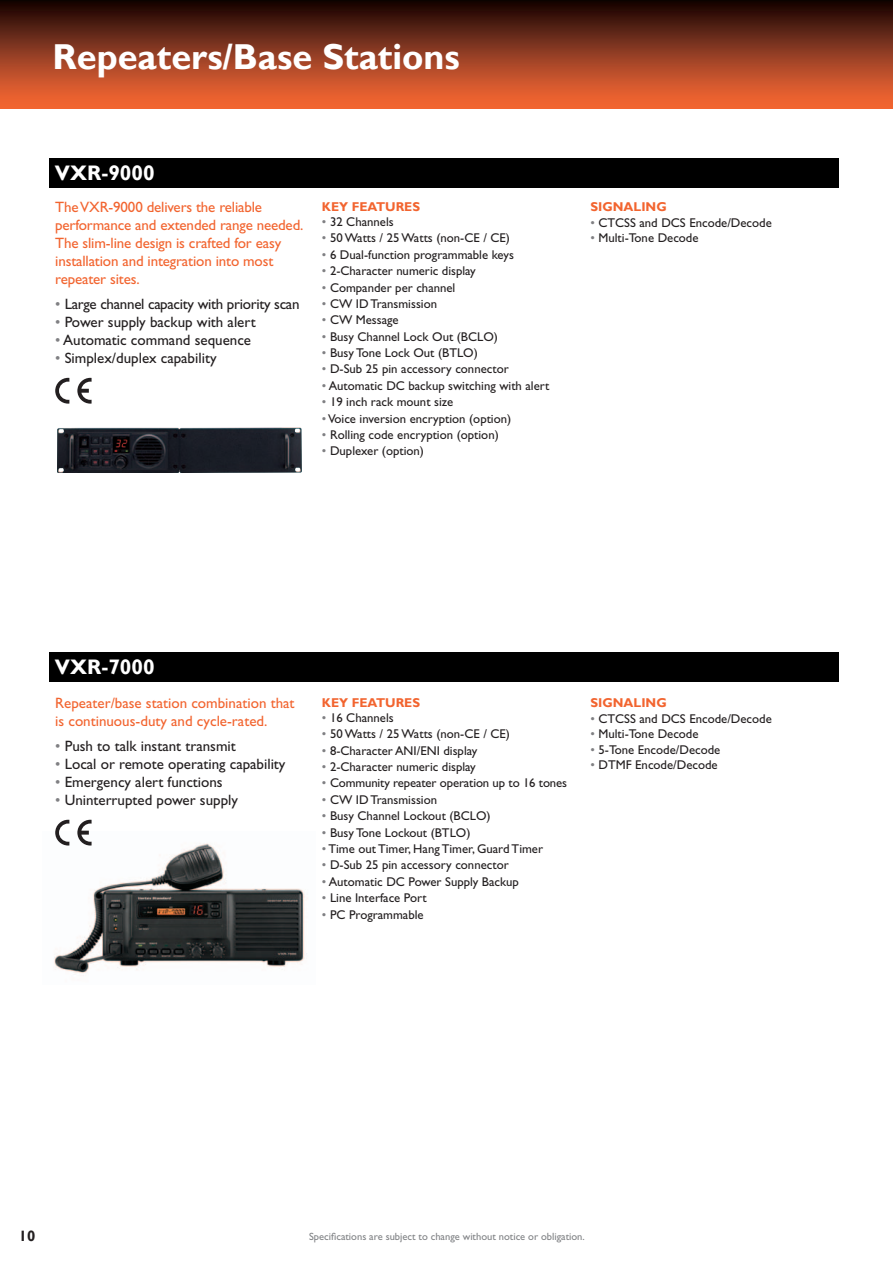
<style>
.page{position:relative;width:893px;height:1263px;background:#fff}
.page>*{position:absolute;margin:0;border:0;box-sizing:border-box;transform-origin:0 0}
.t1{font:700 36px "Gill Sans";color:#fff}
.t2{font:700 21px "Gill Sans";color:#fff}
.t3{font:15px/18px "Gill Sans";letter-spacing:-.01em;color:#f2642f}
.t4{font:15px "Gill Sans";color:#231f20}
.t5{font:15px "Gill Sans";letter-spacing:-.02em;color:#231f20}
.t6{font:700 15px "Gill Sans";color:#231f20}
.t7{font:12.75px "Gill Sans";color:#231f20}
.t8{font:700 12.75px "Gill Sans";color:#f2642f}
.t9{font:10.5px "Gill Sans";color:#808285}
.s1{color:#808083}
</style>
<div class="page">
<img style="left:54px;top:841px;width:253px;height:132px">
<div style="left:50px;top:652px;width:789px;height:30px;background:#000"></div>
<div style="left:50px;top:158px;width:789px;height:30px;background:#000"></div>
<img style="left:57px;top:427px;width:245px;height:46px">
<div style="left:0;top:0;width:893px;height:108px;background:linear-gradient(to bottom,#180606,#ff6d38)"></div>
<svg style="left:55px;top:378px;width:14px;height:26px"></svg>
<svg style="left:77px;top:378px;width:15px;height:26px"></svg>
<svg style="left:55px;top:820px;width:14px;height:25px"></svg>
<svg style="left:77px;top:820px;width:15px;height:25px"></svg>
<svg style="left:879px;top:0;width:14px;height:108px;background:#8d391f"></svg>
<h1 class="t1" style="left:52px;top:35px;width:409px">Repeaters/Base Stations</h1>
<h2 class="t2" style="left:55px;top:160px;width:101px">VXR-9000</h2>
<p class="t3" style="left:55px;top:198px;width:250px">The VXR-9000 delivers the reliable performance and extended range needed.<br>The slim-line design is crafted for easy installation and integration into most repeater sites.</p>
<p class="t5" style="left:55px;top:295px;width:246px"><span class="s1">•</span> Large channel capacity with priority scan</p>
<p class="t4" style="left:55px;top:313px;width:202px"><span class="s1">•</span> Power supply backup with alert</p>
<p class="t4" style="left:55px;top:331px;width:197px"><span class="s1">•</span> Automatic command sequence</p>
<p class="t4" style="left:55px;top:349px;width:163px"><span class="s1">•</span> Simplex/duplex capability</p>
<p class="t8" style="left:322px;top:199px;width:100px">KEY FEATURES</p>
<p class="t7" style="left:322px;top:214px;width:73px"><span class="s1">•</span> 32 Channels</p>
<p class="t7" style="left:322px;top:231px;width:190px"><span class="s1">•</span> 50 Watts / 25 Watts (non-CE / CE)</p>
<p class="t7" style="left:322px;top:247px;width:193px"><span class="s1">•</span> 6 Dual-function programmable keys</p>
<p class="t7" style="left:322px;top:264px;width:155px"><span class="s1">•</span> 2-Character numeric display</p>
<p class="t7" style="left:322px;top:280px;width:135px"><span class="s1">•</span> Compander per channel</p>
<p class="t7" style="left:322px;top:296px;width:117px"><span class="s1">•</span> CW ID Transmission</p>
<p class="t7" style="left:322px;top:313px;width:78px"><span class="s1">•</span> CW Message</p>
<p class="t7" style="left:322px;top:329px;width:178px"><span class="s1">•</span> Busy Channel Lock Out (BCLO)</p>
<p class="t7" style="left:322px;top:345px;width:157px"><span class="s1">•</span> Busy Tone Lock Out (BTLO)</p>
<p class="t7" style="left:322px;top:362px;width:188px"><span class="s1">•</span> D-Sub 25 pin accessory connector</p>
<p class="t7" style="left:322px;top:378px;width:229px"><span class="s1">•</span> Automatic DC backup switching with alert</p>
<p class="t7" style="left:322px;top:395px;width:133px"><span class="s1">•</span> 19 inch rack mount size</p>
<p class="t7" style="left:322px;top:411px;width:191px"><span class="s1">•</span> Voice inversion encryption (option)</p>
<p class="t7" style="left:322px;top:427px;width:178px"><span class="s1">•</span> Rolling code encryption (option)</p>
<p class="t7" style="left:322px;top:444px;width:104px"><span class="s1">•</span> Duplexer (option)</p>
<p class="t8" style="left:590px;top:199px;width:78px">SIGNALING</p>
<p class="t7" style="left:590px;top:216px;width:183px"><span class="s1">•</span> CTCSS and DCS Encode/Decode</p>
<p class="t7" style="left:590px;top:231px;width:110px"><span class="s1">•</span> Multi-Tone Decode</p>
<h2 class="t2" style="left:55px;top:655px;width:101px">VXR-7000</h2>
<p class="t3" style="left:55px;top:694px;width:241px">Repeater/base station combination that is continuous-duty and cycle-rated.</p>
<p class="t4" style="left:55px;top:737px;width:182px"><span class="s1">•</span> Push to talk instant transmit</p>
<p class="t4" style="left:55px;top:755px;width:232px"><span class="s1">•</span> Local or remote operating capability</p>
<p class="t4" style="left:55px;top:773px;width:169px"><span class="s1">•</span> Emergency alert functions</p>
<p class="t4" style="left:55px;top:791px;width:184px"><span class="s1">•</span> Uninterrupted power supply</p>
<p class="t8" style="left:322px;top:695px;width:100px">KEY FEATURES</p>
<p class="t7" style="left:322px;top:710px;width:73px"><span class="s1">•</span> 16 Channels</p>
<p class="t7" style="left:322px;top:727px;width:190px"><span class="s1">•</span> 50 Watts / 25 Watts (non-CE / CE)</p>
<p class="t7" style="left:322px;top:743px;width:157px"><span class="s1">•</span> 8-Character ANI/ENI display</p>
<p class="t7" style="left:322px;top:759px;width:155px"><span class="s1">•</span> 2-Character numeric display</p>
<p class="t7" style="left:322px;top:776px;width:247px"><span class="s1">•</span> Community repeater operation up to 16 tones</p>
<p class="t7" style="left:322px;top:792px;width:117px"><span class="s1">•</span> CW ID Transmission</p>
<p class="t7" style="left:322px;top:808px;width:170px"><span class="s1">•</span> Busy Channel Lockout (BCLO)</p>
<p class="t7" style="left:322px;top:825px;width:150px"><span class="s1">•</span> Busy Tone Lockout (BTLO)</p>
<p class="t7" style="left:322px;top:841px;width:223px"><span class="s1">•</span> Time out Timer, Hang Timer, Guard Timer</p>
<p class="t7" style="left:322px;top:858px;width:188px"><span class="s1">•</span> D-Sub 25 pin accessory connector</p>
<p class="t7" style="left:322px;top:874px;width:199px"><span class="s1">•</span> Automatic DC Power Supply Backup</p>
<p class="t7" style="left:322px;top:890px;width:106px"><span class="s1">•</span> Line Interface Port</p>
<p class="t7" style="left:322px;top:907px;width:103px"><span class="s1">•</span> PC Programmable</p>
<p class="t8" style="left:590px;top:695px;width:78px">SIGNALING</p>
<p class="t7" style="left:590px;top:711px;width:183px"><span class="s1">•</span> CTCSS and DCS Encode/Decode</p>
<p class="t7" style="left:590px;top:727px;width:110px"><span class="s1">•</span> Multi-Tone Decode</p>
<p class="t7" style="left:590px;top:742px;width:131px"><span class="s1">•</span> 5-Tone Encode/Decode</p>
<p class="t7" style="left:590px;top:757px;width:129px"><span class="s1">•</span> DTMF Encode/Decode</p>
<p class="t6" style="left:19px;top:1227px;width:18px">10</p>
<p class="t9" style="left:309px;top:1230px;width:277px">Specifications are subject to change without notice or obligation.</p>
</div>
